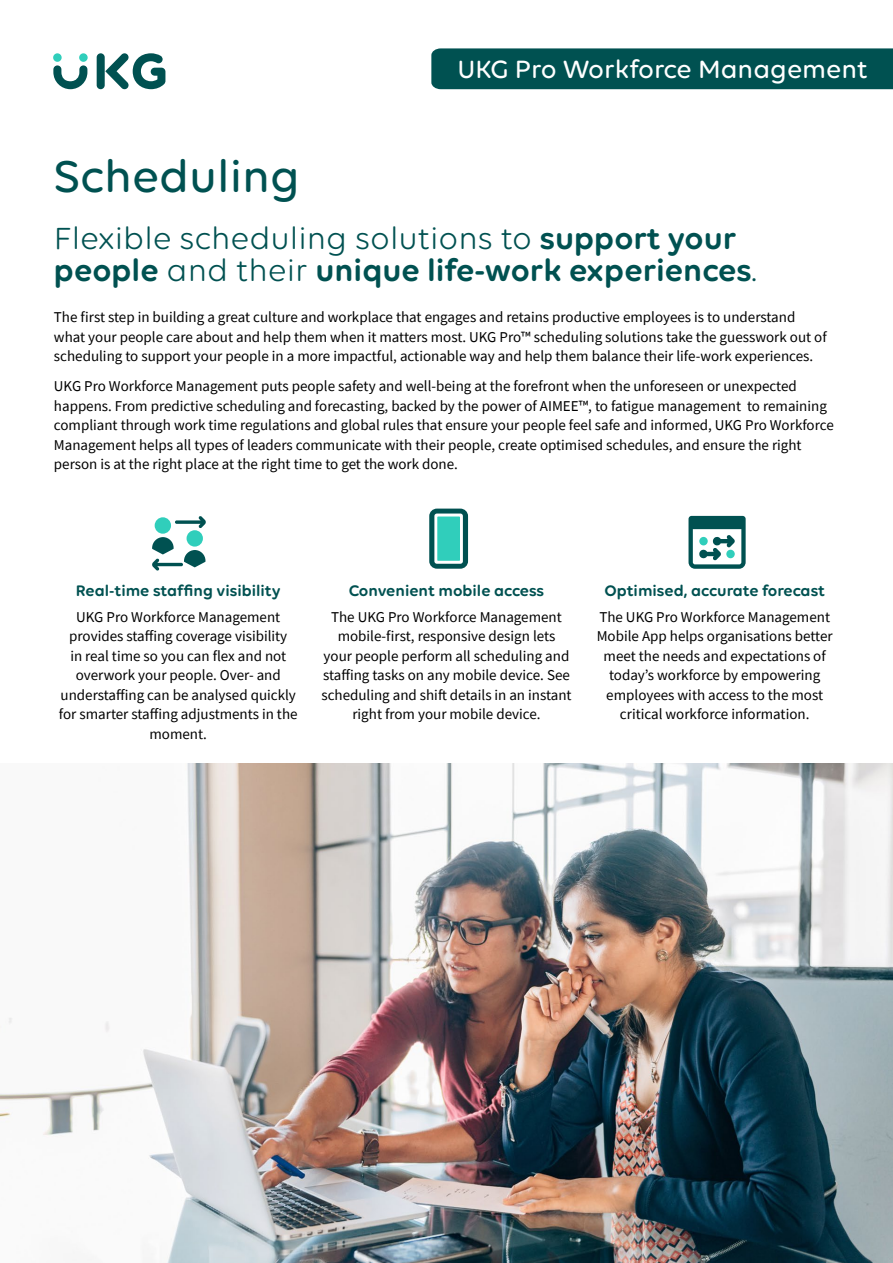
<style>
.page{position:relative;width:893px;height:1263px;background:#fff}
.page>*{position:absolute;margin:0;border:0;box-sizing:border-box;transform-origin:0 0}
.t1{font:500 48px "Volte Rounded";color:#005151}
.t2{font:600 33px/31.5px "Volte Rounded";color:#005151}
.t3{font:500 27px "Volte Rounded";color:#fff}
.t4{font:600 16.5px "Volte Rounded";color:#005151}
.t5{font:15px/19.5px "Source Sans Pro";color:#000;text-align:center}
.s1{font-weight:400}
</style>
<div class="page">
<svg style="left:688px;top:516px;width:58px;height:53px"></svg>
<svg style="left:429px;top:509px;width:39px;height:60px"></svg>
<div style="left:437px;top:516px;width:23px;height:45px;background:#30cebb"></div>
<div style="left:187px;top:530px;width:16px;height:17px;background:#30cebb;border-radius:50%"></div>
<div style="left:155px;top:517px;width:16px;height:17px;background:#30cebb;border-radius:50%"></div>
<svg style="left:152px;top:537px;width:53px;height:33px"></svg>
<svg style="left:175px;top:516px;width:31px;height:12px"></svg>
<img style="left:0;top:763px;width:893px;height:500px">
<div style="left:97px;top:53px;width:8px;height:36px;background:#005151;border-radius:4px"></div>
<svg style="left:105px;top:53px;width:60px;height:36px"></svg>
<div style="left:53px;top:53px;width:9px;height:9px;background:#30cebb;border-radius:50%"></div>
<div style="left:79px;top:53px;width:9px;height:9px;background:#30cebb;border-radius:50%"></div>
<svg style="left:53px;top:65px;width:34px;height:24px"></svg>
<div style="left:431px;top:48px;width:462px;height:41px;background:#005151"></div>
<h3 class="t3" style="left:458px;top:53px;width:412px">UKG Pro Workforce Management</h3>
<h1 class="t1" style="left:53px;top:148px;width:248px">Scheduling</h1>
<h2 class="t2" style="left:54px;top:222px;width:704px"><span class="s1">Flexible scheduling solutions to</span> support your people <span class="s1">and their</span> unique life-work experiences<span class="s1">.</span></h2>
<p class="t5" style="left:54px;top:307px;width:774px;text-align:left">The first step in building a great culture and workplace that engages and retains productive employees is to understand what your people care about and help them when it matters most. UKG Pro™ scheduling solutions take the guesswork out of scheduling to support your people in a more impactful, actionable way and help them balance their life-work experiences.</p>
<p class="t5" style="left:54px;top:376px;width:781px;text-align:left">UKG Pro Workforce Management puts people safety and well-being at the forefront when the unforeseen or unexpected happens. From predictive scheduling and forecasting, backed by the power of AIMEE™, to fatigue management to remaining compliant through work time regulations and global rules that ensure your people feel safe and informed, UKG Pro Workforce Management helps all types of leaders communicate with their people, create optimised schedules, and ensure the right person is at the right place at the right time to get the work done.</p>
<p class="t4" style="left:76px;top:580px;width:206px">Real-time staffing visibility</p>
<p class="t5" style="left:59px;top:607px;width:240px">UKG Pro Workforce Management provides staffing coverage visibility<br>in real time so you can flex and not overwork your people. Over- and understaffing can be analysed quickly for smarter staffing adjustments in the moment.</p>
<p class="t4" style="left:349px;top:580px;width:197px">Convenient mobile access</p>
<p class="t5" style="left:321px;top:607px;width:252px">The UKG Pro Workforce Management mobile-first, responsive design lets<br>your people perform all scheduling and staffing tasks on any mobile device. See scheduling and shift details in an instant right from your mobile device.</p>
<p class="t4" style="left:604px;top:580px;width:222px">Optimised, accurate forecast</p>
<p class="t5" style="left:597px;top:607px;width:237px">The UKG Pro Workforce Management Mobile App helps organisations better meet the needs and expectations of today’s workforce by empowering employees with access to the most critical workforce information.</p>
</div>
